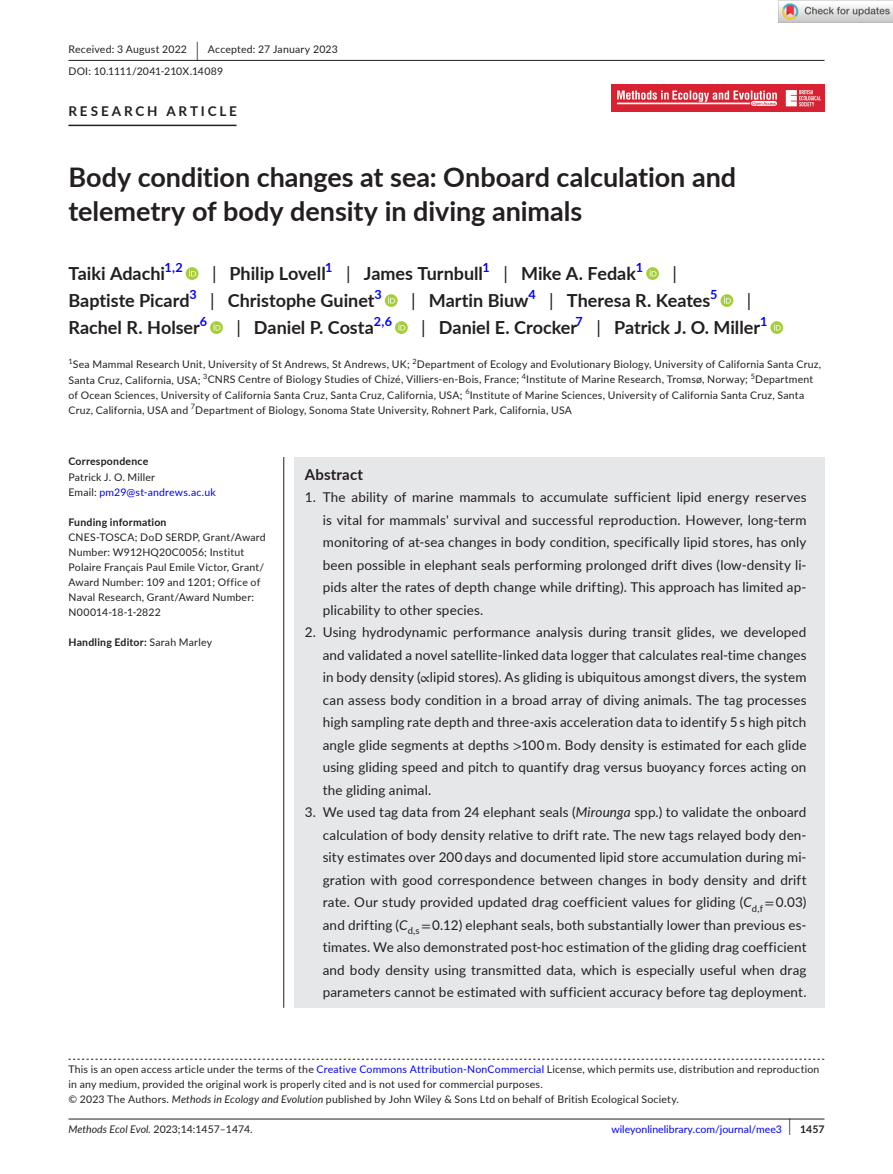
<style>
.page{position:relative;width:893px;height:1174px;background:#fff}
.page>*{position:absolute;margin:0;border:0;box-sizing:border-box;transform-origin:0 0}
.t1{font:700 27px/34.5px "Lato";color:#231f20}
.t2{font:700 18px "Lato";color:#231f20}
.t3{font:18px "Lato";color:#231f20}
.t4{font:700 15px "Lato";letter-spacing:.015em;color:#231f20}
.t5{font:13.5px/22.5px "Lato";letter-spacing:.01em;color:#231f20;text-align:justify}
.t6{font:700 13.5px "Lato";letter-spacing:.21em;color:#231f20}
.t7{font:700 12.6px "Lato";color:#00f}
.t8{font:10.5px/15px "Lato";letter-spacing:.02em;color:#231f20}
.t9{font:700 10.5px "Lato";letter-spacing:.02em;color:#231f20}
.t10{font:10.5px "Lato";color:#00f}
.t11{font:10.5px "Lato";color:#231f20}
.t12{font:7.35px "Lato";color:#231f20}
.s1{font-size:19.65px}
.s2{font-weight:400}
.s3{color:#00f}
.s4{font-family:"STIX"}
.s5{font-style:italic}
.s6{font-size:17.4px;color:#231f20}
.s7{font-weight:700;color:#231f20}
</style>
<div class="page">
<hr style="left:68px;top:1118px;width:756px;height:1px;background:#231f20">
<img style="left:612px;top:84px;width:212px;height:28px">
<hr style="left:68px;top:60px;width:756px;height:1px;background:#231f20">
<hr style="left:68px;top:125px;width:169px;height:1px;background:#231f20">
<svg style="left:186px;top:267px;width:12px;height:13px"></svg>
<svg style="left:189px;top:269px;width:7px;height:7px"></svg>
<svg style="left:646px;top:267px;width:13px;height:13px"></svg>
<svg style="left:650px;top:269px;width:7px;height:7px"></svg>
<svg style="left:385px;top:294px;width:13px;height:13px"></svg>
<svg style="left:388px;top:296px;width:7px;height:7px"></svg>
<svg style="left:720px;top:294px;width:13px;height:13px"></svg>
<svg style="left:724px;top:296px;width:7px;height:7px"></svg>
<svg style="left:210px;top:321px;width:13px;height:13px"></svg>
<svg style="left:214px;top:323px;width:6px;height:7px"></svg>
<svg style="left:395px;top:321px;width:13px;height:13px"></svg>
<svg style="left:398px;top:323px;width:7px;height:7px"></svg>
<svg style="left:770px;top:321px;width:13px;height:13px"></svg>
<svg style="left:774px;top:323px;width:7px;height:7px"></svg>
<svg style="left:68px;top:1058px;width:756px;height:1px"></svg>
<div style="left:294px;top:457px;width:530px;height:550px;background:#e6e7e9"></div>
<hr style="left:283px;top:457px;width:1px;height:550px;background:#231f20">
<img style="left:779px;top:0;width:114px;height:23px">
<p class="t8" style="left:68px;top:38px;width:271px;line-height:21.8px">Received: 3 August 2022 <span class="s1">|</span> Accepted: 27 January 2023<br>DOI: 10.1111/2041-210X.14089</p>
<p class="t6" style="left:68px;top:101px;width:170px">RESEARCH ARTICLE</p>
<h1 class="t1" style="left:68px;top:159px;width:669px">Body condition changes at sea: Onboard calculation and telemetry of body density in diving animals</h1>
<h2 class="t2" style="left:68px;top:260px;width:98px">Taiki Adachi</h2>
<p class="t7" style="left:164px;top:258px;width:20px">1,2</p>
<h2 class="t2" style="left:212px;top:260px;width:115px"><span class="s2">|</span> Philip Lovell</h2>
<p class="t7" style="left:325px;top:258px;width:9px">1</p>
<h2 class="t2" style="left:346px;top:260px;width:138px"><span class="s2">|</span> James Turnbull</h2>
<p class="t7" style="left:483px;top:258px;width:9px">1</p>
<h2 class="t2" style="left:503px;top:260px;width:134px"><span class="s2">|</span> Mike A. Fedak</h2>
<p class="t7" style="left:636px;top:258px;width:9px">1</p>
<h2 class="t3" style="left:672px;top:260px;width:6px">|</h2>
<h2 class="t2" style="left:68px;top:287px;width:123px">Baptiste Picard</h2>
<p class="t7" style="left:189px;top:285px;width:9px">3</p>
<h2 class="t2" style="left:210px;top:287px;width:166px"><span class="s2">|</span> Christophe Guinet</h2>
<p class="t7" style="left:374px;top:285px;width:9px">3</p>
<h2 class="t2" style="left:411px;top:287px;width:119px"><span class="s2">|</span> Martin Biuw</h2>
<p class="t7" style="left:528px;top:285px;width:9px">4</p>
<h2 class="t2" style="left:549px;top:287px;width:163px"><span class="s2">|</span> Theresa R. Keates</h2>
<p class="t7" style="left:710px;top:285px;width:9px">5</p>
<h2 class="t3" style="left:747px;top:287px;width:6px">|</h2>
<h2 class="t2" style="left:68px;top:314px;width:133px">Rachel R. Holser</h2>
<p class="t7" style="left:200px;top:312px;width:9px">6</p>
<h2 class="t2" style="left:236px;top:314px;width:139px"><span class="s2">|</span> Daniel P. Costa</h2>
<p class="t7" style="left:374px;top:312px;width:20px">2,6</p>
<h2 class="t2" style="left:421px;top:314px;width:157px"><span class="s2">|</span> Daniel E. Crocker</h2>
<p class="t7" style="left:576px;top:312px;width:9px">7</p>
<h2 class="t2" style="left:596px;top:314px;width:165px"><span class="s2">|</span> Patrick J. O. Miller</h2>
<p class="t7" style="left:760px;top:312px;width:9px">1</p>
<p class="t12" style="left:68px;top:356px;width:6px">1</p>
<p class="t8" style="left:73px;top:357px;width:338px">Sea Mammal Research Unit, University of St Andrews, St Andrews, UK;</p>
<p class="t12" style="left:412px;top:356px;width:6px">2</p>
<p class="t8" style="left:417px;top:357px;width:406px">Department of Ecology and Evolutionary Biology, University of California Santa Cruz,</p>
<p class="t8" style="left:68px;top:372px;width:134px">Santa Cruz, California, USA;</p>
<p class="t12" style="left:203px;top:371px;width:6px">3</p>
<p class="t8" style="left:208px;top:372px;width:313px">CNRS Centre of Biology Studies of Chizé, Villiers-en-Bois, France;</p>
<p class="t12" style="left:522px;top:371px;width:6px">4</p>
<p class="t8" style="left:526px;top:372px;width:223px">Institute of Marine Research, Tromsø, Norway;</p>
<p class="t12" style="left:751px;top:371px;width:6px">5</p>
<p class="t8" style="left:755px;top:372px;width:60px">Department</p>
<p class="t8" style="left:68px;top:387px;width:396px">of Ocean Sciences, University of California Santa Cruz, Santa Cruz, California, USA;</p>
<p class="t12" style="left:465px;top:386px;width:6px">6</p>
<p class="t8" style="left:68px;top:387px;width:737px;text-indent:401px">Institute of Marine Sciences, University of California Santa Cruz, Santa<br>Cruz, California, USA and <sup>7</sup>Department of Biology, Sonoma State University, Rohnert Park, California, USA</p>
<p class="t9" style="left:68px;top:454px;width:81px">Correspondence</p>
<p class="t8" style="left:68px;top:469px;width:149px">Patrick J. O. Miller<br>Email: <span class="s3">pm29@st-andrews.ac.uk</span></p>
<p class="t9" style="left:68px;top:514px;width:100px">Funding information</p>
<p class="t8" style="left:68px;top:529px;width:199px">CNES-TOSCA; DoD SERDP, Grant/Award Number: W912HQ20C0056; Institut Polaire Français Paul Emile Victor, Grant/ Award Number: 109 and 1201; Office of Naval Research, Grant/Award Number:<br>N00014-18-1-2822</p>
<p class="t9" style="left:68px;top:634px;width:145px">Handling Editor: <span class="s2">Sarah Marley</span></p>
<p class="t4" style="left:305px;top:463px;width:60px">Abstract</p>
<p class="t5" style="left:323px;top:485px;width:485px;text-indent:-18px">1. The ability of marine mammals to accumulate sufficient lipid energy reserves is vital for mammals' survival and successful reproduction. However, long-term monitoring of at-sea changes in body condition, specifically lipid stores, has only been possible in elephant seals performing prolonged drift dives (low-density li&shy;pids alter the rates of depth change while drifting). This approach has limited ap&shy;plicability to other species.</p>
<p class="t5" style="left:323px;top:620px;width:485px;text-indent:-18px">2. Using hydrodynamic performance analysis during transit glides, we developed and validated a novel satellite-linked data logger that calculates real-time changes in body density (<span class="s4">∝</span>lipid stores). As gliding is ubiquitous amongst divers, the system can assess body condition in a broad array of diving animals. The tag processes high sampling rate depth and three-axis acceleration data to identify 5 s high pitch angle glide segments at depths <span class="s4">&gt;</span>100 m. Body density is estimated for each glide using gliding speed and pitch to quantify drag versus buoyancy forces acting on the gliding animal.</p>
<p class="t5" style="left:323px;top:800px;width:485px;text-indent:-18px">3. We used tag data from 24 elephant seals (<span class="s5">Mirounga</span> spp.) to validate the onboard calculation of body density relative to drift rate. The new tags relayed body den&shy;sity estimates over 200 days and documented lipid store accumulation during mi&shy;gration with good correspondence between changes in body density and drift rate. Our study provided updated drag coefficient values for gliding (<span class="s5">C</span><sub>d,f</sub> <span class="s4">=</span> 0.03) and drifting (<span class="s5">C</span><sub>d,s</sub> <span class="s4">=</span> 0.12) elephant seals, both substantially lower than previous es&shy;timates. We also demonstrated post-hoc estimation of the gliding drag coefficient and body density using transmitted data, which is especially useful when drag parameters cannot be estimated with sufficient accuracy before tag deployment.</p>
<p class="t8" style="left:68px;top:1061px;width:752px">This is an open access article under the terms of the <span class="s3">Creative Commons Attribution-NonCommercial</span> License, which permits use, distribution and reproduction in any medium, provided the original work is properly cited and is not used for commercial purposes.<br>© 2023 The Authors. <span class="s5">Methods in Ecology and Evolution</span> published by John Wiley &amp; Sons Ltd on behalf of British Ecological Society.</p>
<p class="t11" style="left:68px;top:1121px;width:186px"><span class="s5">Methods Ecol Evol.</span> 2023;14:1457–1474.</p>
<p class="t10" style="left:611px;top:1121px;width:215px">wileyonlinelibrary.com/journal/mee3 <span class="s6">|</span> <span class="s7">1457</span></p>
</div>
